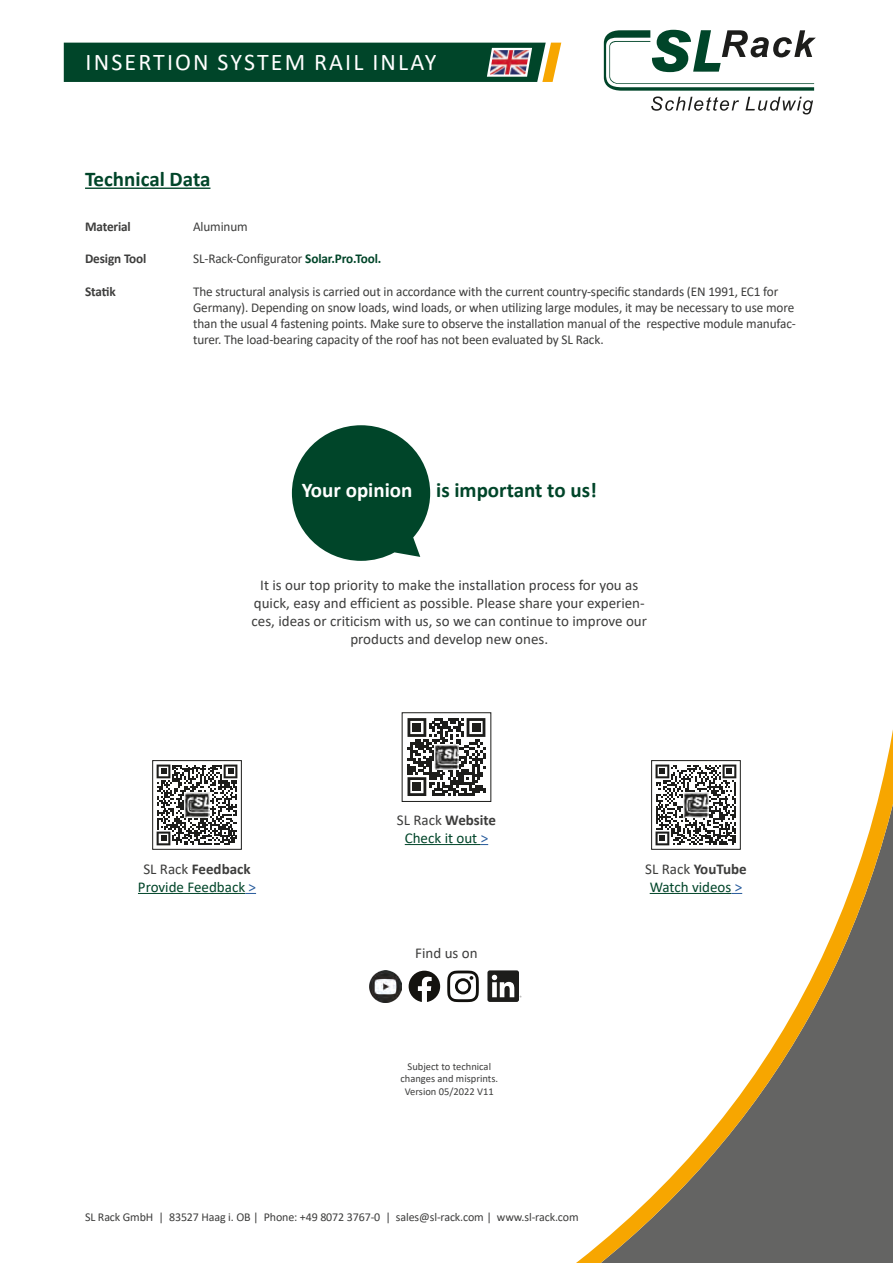
<style>
.page{position:relative;width:893px;height:1263px;background:#fff}
.page>*{position:absolute;margin:0;border:0;box-sizing:border-box;transform-origin:0 0}
.t1{font:24px "Calibri";letter-spacing:.09em;color:#fff}
.t2{font:700 21px "Calibri";color:#004529}
.t3{font:15px/18px "Calibri";color:#3d3d3c;text-align:center}
.t4{font:700 15px "Calibri";color:#3d3d3c}
.t5{font:15px "Calibri";color:#004529}
.t6{font:13.5px "Calibri";letter-spacing:-.01em;color:#3d3d3c}
.t7{font:700 13.5px "Calibri";letter-spacing:-.01em;color:#3d3d3c}
.t8{font:12px "Calibri";letter-spacing:-.01em;color:#3d3d3c}
.t9{font:10.5px "Calibri";color:#3d3d3c}
.s1{font-weight:700;color:#004529}
.s2{color:#fff}
.s3{font-weight:400}
.s4{color:#275b9c}
</style>
<div class="page">
<svg style="left:604px;top:30px;width:212px;height:84px"></svg>
<svg style="left:576px;top:730px;width:317px;height:533px"></svg>
<svg style="left:64px;top:43px;width:497px;height:39px;background:#154f33"></svg>
<hr style="left:85px;top:188px;width:125px;height:1px;background:#004529">
<svg style="left:157px;top:764px;width:80px;height:81px"></svg>
<img style="left:184px;top:792px;width:26px;height:26px">
<div style="left:152px;top:760px;width:90px;height:89px;border:1px solid #1d1d1b"></div>
<svg style="left:407px;top:718px;width:78px;height:78px"></svg>
<div style="left:413px;top:723px;width:8px;height:8px;background:#1d1d1b"></div>
<div style="left:472px;top:723px;width:8px;height:8px;background:#1d1d1b"></div>
<div style="left:413px;top:782px;width:8px;height:9px;background:#1d1d1b"></div>
<img style="left:434px;top:745px;width:25px;height:24px">
<div style="left:402px;top:712px;width:89px;height:90px;border:1px solid #1d1d1b"></div>
<hr style="left:138px;top:893px;width:107px;height:1px;background:#004529">
<hr style="left:405px;top:844px;width:76px;height:1px;background:#004529">
<svg style="left:409px;top:971px;width:31px;height:31px"></svg>
<svg style="left:447px;top:970px;width:32px;height:32px"></svg>
<svg style="left:487px;top:970px;width:34px;height:32px"></svg>
<img style="left:370px;top:971px;width:31px;height:31px">
<hr style="left:650px;top:893px;width:81px;height:1px;background:#004529">
<div style="left:652px;top:761px;width:88px;height:88px;background:#fff"></div>
<svg style="left:655px;top:764px;width:81px;height:81px"></svg>
<img style="left:683px;top:792px;width:26px;height:26px">
<div style="left:651px;top:760px;width:89px;height:89px;border:1px solid #1d1d1b"></div>
<svg style="left:292px;top:425px;width:138px;height:136px"></svg>
<h1 class="t1" style="left:86px;top:45px;width:352px">INSERTION SYSTEM RAIL INLAY</h1>
<p class="t2" style="left:85px;top:164px;width:127px">Technical Data</p>
<p class="t7" style="left:85px;top:217px;width:47px">Material</p>
<p class="t6" style="left:193px;top:217px;width:56px">Aluminum</p>
<p class="t7" style="left:85px;top:249px;width:63px">Design Tool</p>
<p class="t6" style="left:193px;top:250px;width:190px">SL-Rack-Configurator <span class="s1">Solar.Pro.Tool.</span></p>
<p class="t7" style="left:85px;top:282px;width:32px">Statik</p>
<p class="t6" style="left:193px;top:282px;width:587px">The structural analysis is carried out in accordance with the current country-specific standards (EN 1991, EC1 for</p>
<p class="t6" style="left:193px;top:298px;width:603px">Germany). Depending on snow loads, wind loads, or when utilizing large modules, it may be necessary to use more</p>
<p class="t6" style="left:193px;top:314px;width:604px">than the usual 4 fastening points. Make sure to observe the installation manual of the respective module manufac-</p>
<p class="t6" style="left:193px;top:331px;width:412px">turer. The load-bearing capacity of the roof has not been evaluated by SL Rack.</p>
<p class="t2" style="left:302px;top:475px;width:297px"><span class="s2">Your opinion</span> is important to us!</p>
<p class="t3" style="left:252px;top:576px;width:397px">It is our top priority to make the installation process for you as quick, easy and efficient as possible. Please share your experien&shy;ces, ideas or criticism with us, so we can continue to improve our products and develop new ones.</p>
<p class="t4" style="left:143px;top:858px;width:109px"><span class="s3">SL Rack</span> Feedback</p>
<p class="t5" style="left:138px;top:876px;width:120px">Provide Feedback <span class="s4">&gt;</span></p>
<p class="t4" style="left:397px;top:809px;width:101px"><span class="s3">SL Rack</span> Website</p>
<p class="t5" style="left:405px;top:827px;width:85px">Check it out <span class="s4">&gt;</span></p>
<p class="t3" style="left:415px;top:943px;width:64px">Find us on</p>
<p class="t9" style="left:407px;top:1059px;width:85px">Subject to technical</p>
<p class="t9" style="left:400px;top:1071px;width:99px">changes and misprints.</p>
<p class="t9" style="left:405px;top:1084px;width:91px">Version 05/2022 V11</p>
<p class="t8" style="left:85px;top:1208px;width:495px">SL Rack GmbH | 83527 Haag i. OB | Phone: +49 8072 3767-0 | sales@sl-rack.com | www.sl-rack.com</p>
<p class="t4" style="left:645px;top:858px;width:103px"><span class="s3">SL Rack</span> YouTube</p>
<p class="t5" style="left:650px;top:876px;width:94px">Watch videos <span class="s4">&gt;</span></p>
</div>
